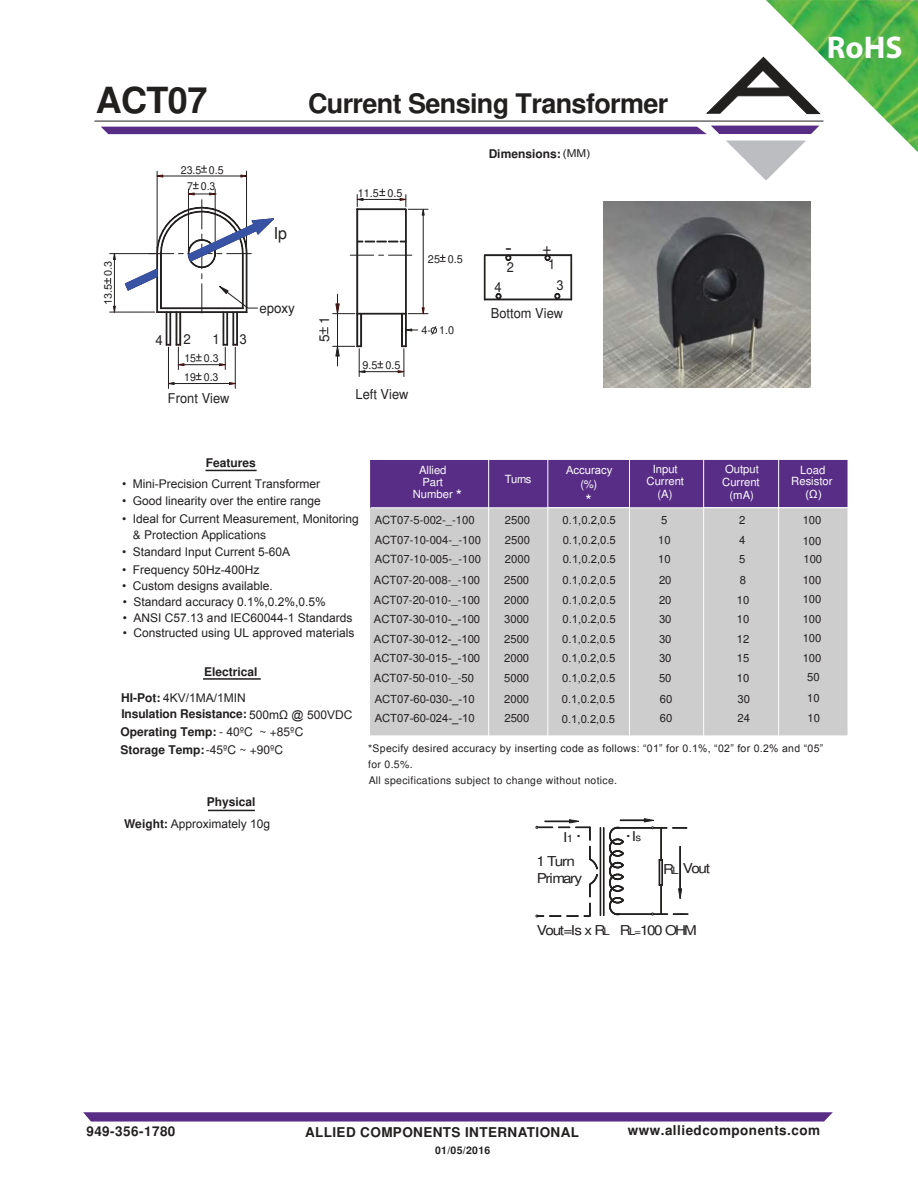
<style>
.page{position:relative;width:918px;height:1188px;background:#fff}
.page>*{position:absolute;margin:0;border:0;box-sizing:border-box;transform-origin:0 0}
.t1{font:700 36px "Arial";letter-spacing:-.015em;color:#221f1f}
.t2{font:700 31.5px "Myriad Pro";color:#fff}
.t3{font:700 27px "Arial";letter-spacing:-.025em;color:#221f1f}
.t4{font:21.9px "Arial";color:#221f1f;scale:.94 1}
.t5{font:18.6px "Arial";color:#221f1f;scale:1.12 1}
.t6{font:16.35px "Arial";color:#221f1f}
.t7{font:15.9px "Arial";color:#fff}
.t8{font:13.65px "Arial";color:#221f1f;scale:.94 1}
.t9{font:13.65px "Arial";letter-spacing:-.09em;color:#221f1f;scale:1.12 1}
.t10{font:13.65px/16.4px "Arial";letter-spacing:-.085em;color:#221f1f;scale:1.12 1}
.t11{font:13.65px "Arial";color:#221f1f;scale:1.12 1}
.t12{font:13.65px "Arial";color:#221f1f}
.t13{font:700 13.5px "Arial";letter-spacing:.03em;color:#221f1f}
.t14{font:13.5px "Arial";color:#221f1f}
.t15{font:12px/22px "Arial";color:#221f1f}
.t16{font:700 12px/17.7px "Arial";color:#221f1f}
.t17{font:11.25px/19.5px "Arial";color:#221f1f}
.t18{font:11.25px/12px "Arial";color:#fff;text-align:center}
.t19{font:10.95px/18.9px "Arial";letter-spacing:.01em;color:#221f1f}
.t20{font:10.65px "Arial";color:#221f1f}
.t21{font:10.5px/16.5px "Arial";letter-spacing:.03em;color:#221f1f}
.t22{font:700 10.5px "Arial";letter-spacing:.03em;color:#221f1f}
.s1{font-weight:400;font-size:10.8px}
.s2{font-size:16.35px}
.s3{font-weight:400}
.s4{font-weight:700}
.s5{font-size:10.2px}
</style>
<div class="page">
<hr style="left:94px;top:121px;width:729px;height:1px;background:#221f1f">
<svg style="left:706px;top:56px;width:60px;height:58px"></svg>
<svg style="left:101px;top:126px;width:665px;height:8px;background:#674191"></svg>
<svg style="left:726px;top:141px;width:69px;height:40px"></svg>
<img style="left:766px;top:0;width:152px;height:152px">
<svg style="left:83px;top:1112px;width:750px;height:10px;background:#653e8e"></svg>
<svg style="left:370px;top:459px;width:478px;height:277px;background:#bab2c1"></svg>
<hr style="left:371px;top:507px;width:478px;height:1px;background:#fff">
<hr style="left:488px;top:459px;width:1px;height:305px;background:#fff">
<hr style="left:548px;top:459px;width:1px;height:313px;background:#fff">
<hr style="left:703px;top:459px;width:1px;height:305px;background:#fff">
<hr style="left:629px;top:459px;width:1px;height:306px;background:#fff">
<hr style="left:206px;top:470px;width:51px;height:1px;background:#221f1f">
<hr style="left:203px;top:678px;width:58px;height:2px;background:#221f1f">
<hr style="left:208px;top:810px;width:47px;height:1px;background:#221f1f">
<hr style="left:235px;top:347px;width:1px;height:41px;background:#221f1f">
<hr style="left:168px;top:347px;width:1px;height:41px;background:#221f1f">
<hr style="left:110px;top:253px;width:45px;height:1px;background:#221f1f">
<hr style="left:110px;top:312px;width:45px;height:1px;background:#221f1f">
<hr style="left:114px;top:259px;width:1px;height:47px;background:#221f1f">
<svg style="left:113px;top:253px;width:2px;height:7px"></svg>
<svg style="left:104px;top:278px;width:7px;height:6px"></svg>
<svg style="left:125px;top:166px;width:149px;height:219px"></svg>
<svg style="left:113px;top:306px;width:2px;height:7px"></svg>
<svg style="left:320px;top:189px;width:125px;height:188px"></svg>
<svg style="left:484px;top:255px;width:88px;height:45px"></svg>
<svg style="left:536px;top:820px;width:68px;height:97px"></svg>
<svg style="left:610px;top:819px;width:78px;height:96px"></svg>
<hr style="left:778px;top:460px;width:1px;height:305px;background:#fff">
<img style="left:604px;top:202px;width:207px;height:186px">
<h1 class="t1" style="left:96px;top:86px;width:113px">ACT07</h1>
<h3 class="t3" style="left:308px;top:93px;width:362px">Current Sensing Transformer</h3>
<p class="t20" style="left:101px;top:305px;width:46px;rotate:-90deg">13.5 0.3</p>
<p class="t19" style="left:181px;top:161px;width:45px">23.5 0.5</p>
<p class="t19" style="left:187px;top:178px;width:30px">7 0.3</p>
<h3 class="t6" style="left:274px;top:227px;width:15px">Ip</h3>
<p class="t12" style="left:156px;top:335px;width:9px">4</p>
<p class="t12" style="left:183px;top:334px;width:9px">2</p>
<p class="t12" style="left:213px;top:334px;width:9px">1</p>
<p class="t12" style="left:239px;top:330px;width:9px">3</p>
<p class="t19" style="left:184px;top:350px;width:36px">15 0.3<br>19 0.3</p>
<p class="t8" style="left:168px;top:389px;width:67px">Front View</p>
<p class="t12" style="left:259px;top:303px;width:37px">epoxy</p>
<p class="t14" style="left:319px;top:342px;width:26px;rotate:-90deg">5 1</p>
<p class="t19" style="left:358px;top:184px;width:46px">11.5 0.5</p>
<p class="t19" style="left:428px;top:250px;width:36px">25 0.5</p>
<p class="t19" style="left:363px;top:357px;width:39px">9.5 0.5</p>
<p class="t8" style="left:355px;top:388px;width:58px">Left View</p>
<p class="t19" style="left:422px;top:322px;width:34px">4- 1.0</p>
<p class="t16" style="left:489px;top:146px;width:103px">Dimensions: <span class="s1">(MM)</span></p>
<h3 class="t4" style="left:505px;top:239px;width:51px">- <span class="s2">+</span></h3>
<p class="t8" style="left:507px;top:262px;width:9px">2</p>
<p class="t8" style="left:494px;top:282px;width:9px">4</p>
<p class="t8" style="left:548px;top:259px;width:9px">1</p>
<p class="t8" style="left:557px;top:276px;width:9px">3</p>
<p class="t8" style="left:491px;top:308px;width:78px">Bottom View</p>
<p class="t16" style="left:206px;top:455px;width:52px">Features</p>
<p class="t15" style="left:122px;top:473px;width:200px">• Mini-Precision Current Transformer</p>
<p class="t15" style="left:122px;top:490px;width:200px">• Good linearity over the entire range</p>
<p class="t15" style="left:122px;top:508px;width:238px">• Ideal for Current Measurement, Monitoring</p>
<p class="t15" style="left:122px;top:541px;width:170px">• Standard Input Current 5-60A</p>
<p class="t15" style="left:122px;top:559px;width:139px">• Frequency 50Hz-400Hz</p>
<p class="t15" style="left:133px;top:525px;width:135px">&amp; Protection Applications</p>
<p class="t15" style="left:122px;top:575px;width:152px">• Custom designs available.</p>
<p class="t15" style="left:123px;top:591px;width:204px">• Standard accuracy 0.1%,0.2%,0.5%</p>
<p class="t15" style="left:123px;top:606px;width:231px">• ANSI C57.13 and IEC60044-1 Standards</p>
<p class="t15" style="left:123px;top:622px;width:233px">• Constructed using UL approved materials</p>
<p class="t16" style="left:204px;top:664px;width:55px">Electrical</p>
<p class="t16" style="left:121px;top:691px;width:233px;line-height:16.4px">HI-Pot: <span class="s3">4KV/1MA/1MIN<br></span>Insulation Resistance: <span class="s3">500mΩ @ 500VDC</span></p>
<p class="t18" style="left:413px;top:465px;width:42px">Allied<br>Part<br>Number</p>
<p class="t18" style="left:505px;top:474px;width:28px">Turns</p>
<h3 class="t7" style="left:456px;top:489px;width:8px">*</h3>
<p class="t18" style="left:566px;top:465px;width:48px">Accuracy</p>
<p class="t18" style="left:725px;top:464px;width:35px">Output</p>
<p class="t18" style="left:653px;top:464px;width:27px">Input</p>
<p class="t18" style="left:580px;top:479px;width:18px">(%)</p>
<p class="t18" style="left:647px;top:476px;width:39px">Current</p>
<p class="t18" style="left:722px;top:477px;width:39px">Current</p>
<p class="t18" style="left:658px;top:489px;width:16px">(A)</p>
<p class="t18" style="left:730px;top:490px;width:26px">(mA)</p>
<h3 class="t7" style="left:585px;top:494px;width:8px">*</h3>
<p class="t17" style="left:375px;top:512px;width:102px">ACT07-5-002-_-100</p>
<p class="t17" style="left:563px;top:510px;width:55px">0.1,0.2,0.5</p>
<p class="t17" style="left:505px;top:512px;width:27px">2500</p>
<p class="t17" style="left:739px;top:512px;width:8px">2</p>
<p class="t17" style="left:661px;top:511px;width:8px">5</p>
<p class="t17" style="left:563px;top:530px;width:55px;line-height:19px">0.1,0.2,0.5<br>0.1,0.2,0.5</p>
<p class="t17" style="left:562px;top:570px;width:55px;text-align:justify">0.1,0.2,0.5<br>0.1,0.2,0.5<br>0.1,0.2,0.5<br>0.1,0.2,0.5<br>0.1,0.2,0.5<br>0.1,0.2,0.5<br>0.1,0.2,0.5<br>0.1,0.2,0.5</p>
<p class="t17" style="left:375px;top:531px;width:108px">ACT07-10-004-_-100<br>ACT07-10-005-_-100</p>
<p class="t17" style="left:505px;top:531px;width:27px">2500<br>2000</p>
<p class="t17" style="left:739px;top:531px;width:8px">4<br>5</p>
<p class="t17" style="left:658px;top:531px;width:14px">10<br>10</p>
<p class="t17" style="left:374px;top:572px;width:108px">ACT07-20-008-_-100<br>ACT07-20-010-_-100</p>
<p class="t17" style="left:504px;top:572px;width:27px">2500<br>2000</p>
<p class="t17" style="left:737px;top:572px;width:14px">8<br>10</p>
<p class="t17" style="left:659px;top:571px;width:14px">20<br>20</p>
<p class="t17" style="left:659px;top:610px;width:14px">30<br>30</p>
<p class="t17" style="left:374px;top:610px;width:108px">ACT07-30-010-_-100<br>ACT07-30-012-_-100</p>
<p class="t17" style="left:504px;top:610px;width:27px">3000<br>2500</p>
<p class="t17" style="left:737px;top:611px;width:14px">10<br>12</p>
<p class="t17" style="left:659px;top:649px;width:14px">30<br>50</p>
<p class="t17" style="left:374px;top:649px;width:108px">ACT07-30-015-_-100<br>ACT07-50-010-_-50</p>
<p class="t17" style="left:504px;top:650px;width:27px">2000<br>5000</p>
<p class="t17" style="left:737px;top:650px;width:14px">15<br>10</p>
<p class="t17" style="left:660px;top:689px;width:14px">60<br>60</p>
<p class="t17" style="left:375px;top:689px;width:102px">ACT07-60-030-_-10<br>ACT07-60-024-_-10</p>
<p class="t17" style="left:504px;top:690px;width:27px">2000<br>2500</p>
<p class="t17" style="left:738px;top:689px;width:14px">30<br>24</p>
<h2 class="t2" style="left:827px;top:28px;width:77px">RoHS</h2>
<p class="t18" style="left:791px;top:466px;width:43px;line-height:11.2px">Load<br>Resistor</p>
<p class="t18" style="left:806px;top:488px;width:17px">(Ω)</p>
<p class="t17" style="left:803px;top:510px;width:20px;line-height:21px">100<br>100</p>
<p class="t17" style="left:803px;top:551px;width:20px">100</p>
<p class="t17" style="left:803px;top:571px;width:20px;text-align:center">100<br>100<br>100<br>100<br>100<br>50</p>
<p class="t17" style="left:807px;top:689px;width:15px">10<br>10</p>
<p class="t16" style="left:121px;top:724px;width:184px">Operating Temp: <span class="s3">- 40ºC ~ +85ºC<br></span>Storage Temp:<span class="s3">-45ºC ~ +90ºC</span></p>
<p class="t15" style="left:124px;top:791px;width:148px;text-indent:83px"><span class="s4">Physical<br>Weight:</span> Approximately 10g</p>
<p class="t21" style="left:368px;top:740px;width:457px">*Specify desired accuracy by inserting code as follows: “01” for 0.1%, “02” for 0.2% and “05” for 0.5%.</p>
<p class="t21" style="left:369px;top:773px;width:250px">All specifications subject to change without notice.</p>
<p class="t11" style="left:563px;top:832px;width:10px">I<span class="s5">1</span></p>
<p class="t11" style="left:626px;top:831px;width:15px">I <span class="s5">s</span><sup>.</sup></p>
<h3 class="t5" style="left:576px;top:823px;width:7px">.</h3>
<p class="t10" style="left:536px;top:855px;width:42px">1 Turn<br>Primary</p>
<p class="t9" style="left:537px;top:924px;width:145px">Vout=Is x R<span class="s5">L</span> R<span class="s5">L=</span>100 OHM</p>
<p class="t11" style="left:663px;top:863px;width:43px">R<span class="s5">L</span> Vout</p>
<p class="t13" style="left:86px;top:1126px;width:91px">949-356-1780</p>
<p class="t13" style="left:305px;top:1127px;width:276px">ALLIED COMPONENTS INTERNATIONAL</p>
<p class="t13" style="left:628px;top:1125px;width:194px">www.alliedcomponents.com</p>
<p class="t22" style="left:435px;top:1147px;width:57px">01/05/2016</p>
</div>
